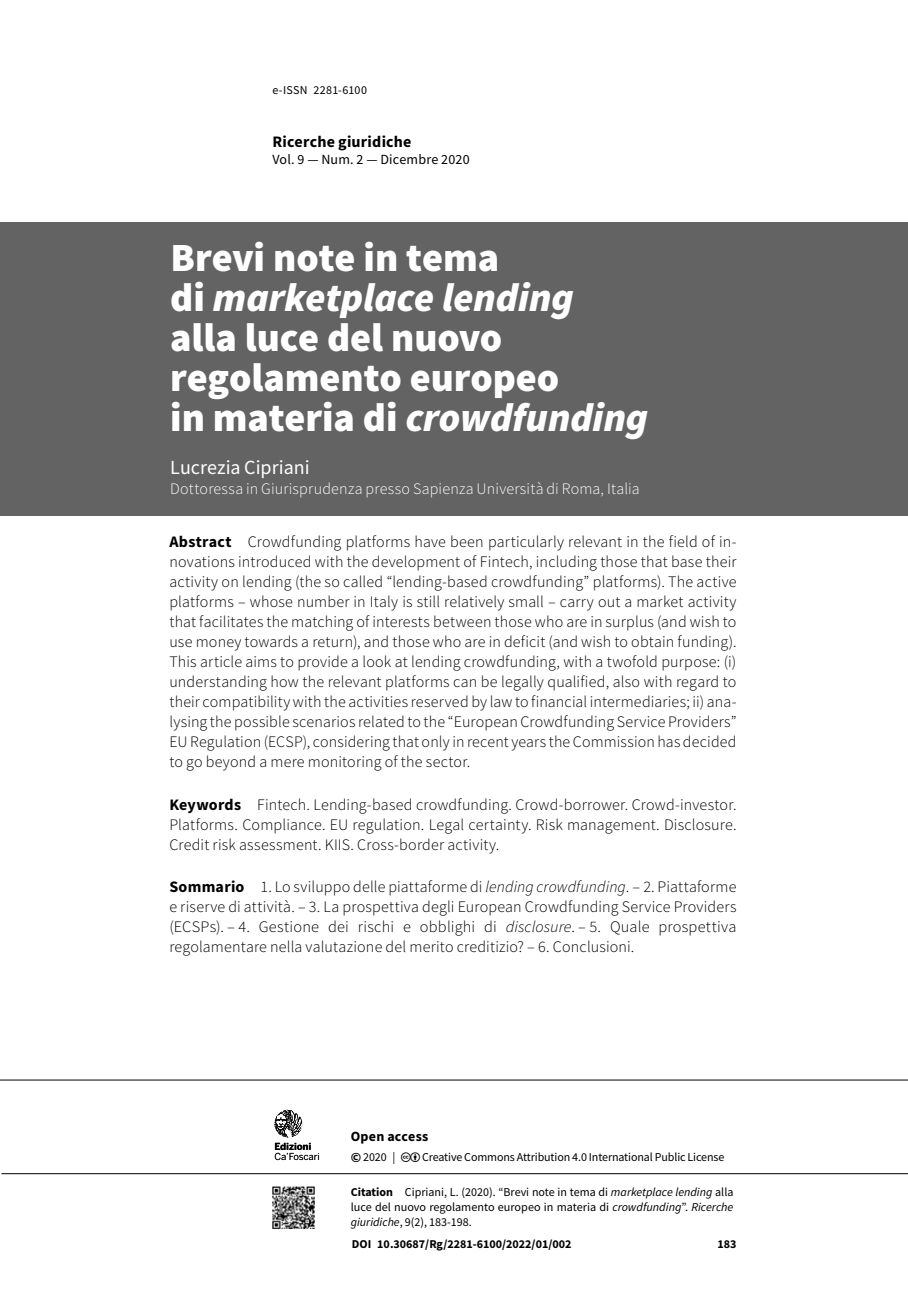
<style>
.page{position:relative;width:908px;height:1304px;background:#fff}
.page>*{position:absolute;margin:0;border:0;box-sizing:border-box;transform-origin:0 0}
.t1{font:900 40px/40px "Source Sans Pro";letter-spacing:-.005em;color:#fff}
.t2{font:20px "Source Sans Pro";color:#fff}
.t3{font:300 16px/20px "Source Sans Pro";letter-spacing:.01em;color:#000;text-align:justify}
.t4{font:300 16px "Source Sans Pro";letter-spacing:.01em;color:#fff}
.t5{font:700 16px "Source Sans Pro";letter-spacing:.015em;color:#000}
.t6{font:14px "Source Sans Pro";letter-spacing:.015em;color:#000}
.t7{font:700 14px "Source Sans Pro";letter-spacing:.02em;color:#000}
.t8{font:12px/15px "Source Sans Pro";letter-spacing:-.01em;color:#000;text-align:justify}
.t9{font:700 12px "Source Sans Pro";color:#000}
.t10{font:12px "Source Sans Pro";letter-spacing:.02em;color:#000}
.t11{font:9.6px "Benton Sans";letter-spacing:-.01em;color:#000}
.t12{font:700 9.6px "Benton Sans";color:#000}
.s1{font-style:italic}
.s2{font-weight:700}
.s3{font-weight:700;font-size:14px}
</style>
<div class="page">
<hr style="left:2px;top:1173px;width:905px;height:1px;background:#000">
<img style="left:272px;top:1187px;width:42px;height:42px">
<svg style="left:274px;top:1110px;width:45px;height:50px"></svg>
<hr style="left:0;top:1080px;width:907px;height:1px;background:#000">
<div style="left:0;top:223px;width:907px;height:293px;background:#646363"></div>
<p class="t10" style="left:272px;top:82px;width:96px">e-ISSN 2281-6100</p>
<p class="t5" style="left:272px;top:131px;width:141px">Ricerche giuridiche</p>
<p class="t6" style="left:272px;top:150px;width:199px">Vol. 9 — Num. 2 — Dicembre 2020</p>
<h1 class="t1" style="left:170px;top:237px;width:479px">Brevi note in tema<br>di <span class="s1">marketplace lending </span>alla luce del nuovo regolamento europeo<br>in materia di <span class="s1">crowdfunding</span></h1>
<p class="t2" style="left:170px;top:455px;width:141px">Lucrezia Cipriani</p>
<p class="t4" style="left:170px;top:479px;width:470px">Dottoressa in Giurisprudenza presso Sapienza Università di Roma, Italia</p>
<p class="t3" style="left:169px;top:532px;width:568px"><span class="s2">Abstract</span> Crowdfunding platforms have been particularly relevant in the field of in‑ novations introduced with the development of Fintech, including those that base their activity on lending (the so called “lending‑based crowdfunding” platforms). The active platforms – whose number in Italy is still relatively small – carry out a market activity that facilitates the matching of interests between those who are in surplus (and wish to use money towards a return), and those who are in deficit (and wish to obtain funding).<br>This article aims to provide a look at lending crowdfunding, with a twofold purpose: (i) understanding how the relevant platforms can be legally qualified, also with regard to their compatibility with the activities reserved by law to financial intermediaries; ii) ana‑ lysing the possible scenarios related to the “European Crowdfunding Service Providers” EU Regulation (ECSP), considering that only in recent years the Commission has decided to go beyond a mere monitoring of the sector.</p>
<p class="t3" style="left:169px;top:794px;width:568px"><span class="s2">Keywords</span> Fintech. Lending‑based crowdfunding. Crowd‑borrower. Crowd‑investor.<br>Platforms. Compliance. EU regulation. Legal certainty. Risk management. Disclosure.<br>Credit risk assessment. KIIS. Cross‑border activity.</p>
<p class="t3" style="left:169px;top:877px;width:568px"><span class="s2">Sommario</span> 1. Lo sviluppo delle piattaforme di <span class="s1">lending crowdfunding</span>. – 2. Piattaforme e riserve di attività. – 3. La prospettiva degli European Crowdfunding Service Providers (ECSPs). – 4. Gestione dei rischi e obblighi di <span class="s1">disclosure</span>. – 5. Quale prospettiva regolamentare nella valutazione del merito creditizio? – 6. Conclusioni.</p>
<p class="t12" style="left:274px;top:1140px;width:38px">Edizioni</p>
<p class="t11" style="left:274px;top:1151px;width:47px">Ca’Foscari</p>
<p class="t7" style="left:350px;top:1127px;width:79px">Open access</p>
<p class="t8" style="left:350px;top:1149px;width:46px"><span class="s3">©</span> 2020 |</p>
<p class="t8" style="left:422px;top:1149px;width:303px">Creative Commons Attribution 4.0 International Public License</p>
<p class="t8" style="left:350px;top:1184px;width:384px"><span class="s2">Citation</span> Cipriani, L. (2020). “Brevi note in tema di <span class="s1">marketplace lending</span> alla luce del nuovo regolamento europeo in materia di <span class="s1">crowdfunding</span>”. <span class="s1">Ricerche giuridiche</span>, 9(2), 183-198.</p>
<p class="t9" style="left:351px;top:1235px;width:221px">DOI 10.30687/Rg/2281-6100/2022/01/002</p>
<p class="t9" style="left:717px;top:1236px;width:21px">183</p>
</div>
